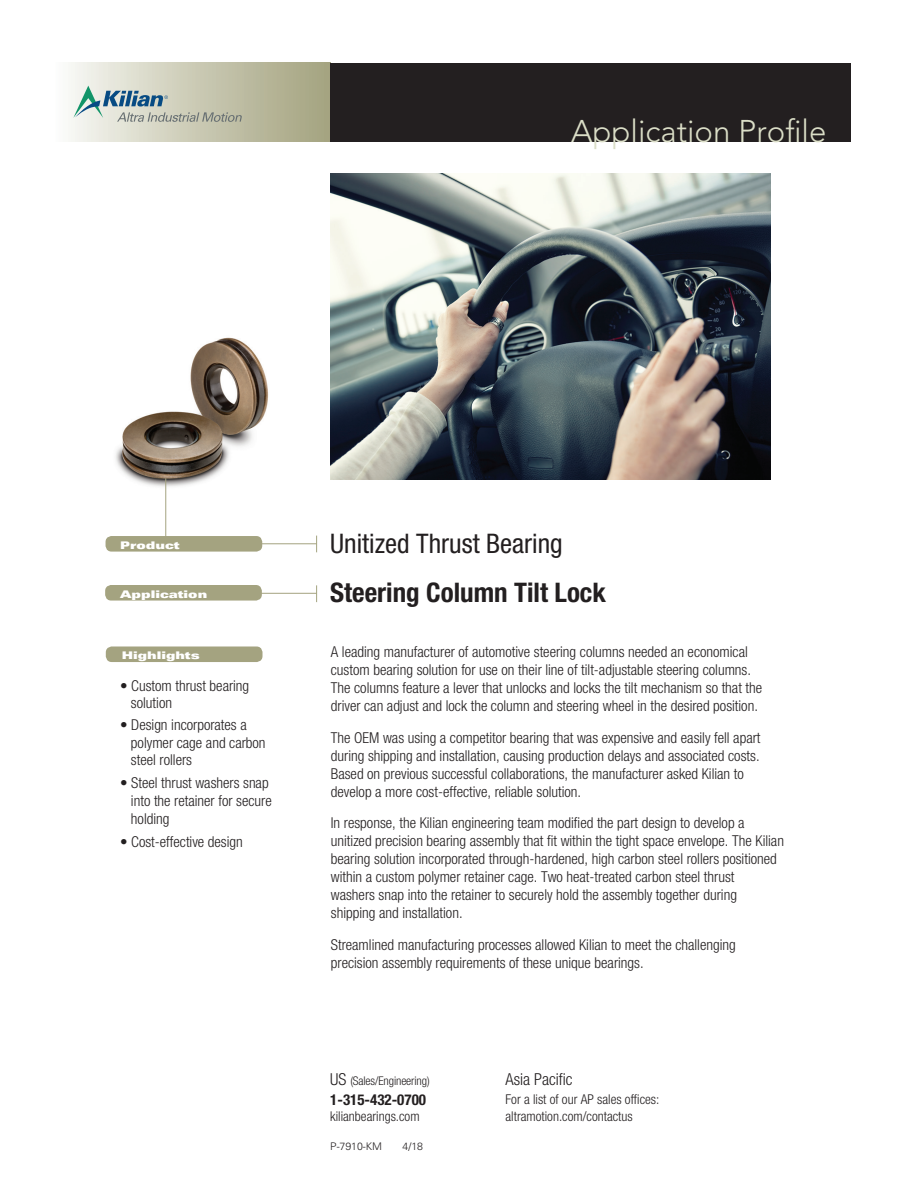
<style>
.page{position:relative;width:918px;height:1188px;background:#fff}
.page>*{position:absolute;margin:0;border:0;box-sizing:border-box;transform-origin:0 0}
.t1{font:300 31.2px "Avenir LT Std";color:#dbdec7}
.t2{font:700 condensed 27px "Helvetica Neue LT Std";color:#231f20}
.t3{font:condensed 27px "Helvetica Neue LT Std";color:#231f20}
.t4{font:300 condensed 16.5px "Helvetica Neue LT Std";color:#231f20}
.t5{font:300 condensed 15px/18px "Helvetica Neue LT Std";color:#231f20}
.t6{font:700 condensed 15px "Helvetica Neue LT Std";color:#231f20}
.t7{font:300 condensed 13.5px/16.5px "Helvetica Neue LT Std";color:#231f20}
.t8{font:300 condensed 12px "Helvetica Neue LT Std";letter-spacing:-.01em;color:#231f20}
.t9{font:10.5px "Univers LT Std X Black Ex";color:#fff}
.t10{font:300 10.5px "Univers LT Std";color:#231f20}
.s1{font-size:16.5px}
</style>
<div class="page">
<img style="left:115px;top:337px;width:154px;height:163px">
<div style="left:105px;top:585px;width:157px;height:16px;background:#a4a380;border-radius:6px"></div>
<div style="left:106px;top:536px;width:156px;height:16px;background:#a4a380;border-radius:6px"></div>
<hr style="left:165px;top:478px;width:1px;height:62px;background:#a4a380">
<hr style="left:239px;top:543px;width:78px;height:1px;background:#a4a380">
<svg style="left:316px;top:536px;width:1px;height:16px"></svg>
<svg style="left:316px;top:585px;width:1px;height:17px"></svg>
<hr style="left:239px;top:593px;width:78px;height:1px;background:#a4a380">
<img style="left:331px;top:174px;width:440px;height:306px">
<div style="left:106px;top:646px;width:157px;height:16px;background:#a4a380;border-radius:6px"></div>
<div style="left:54px;top:63px;width:276px;height:79px;background:linear-gradient(to right,#fafaf7,#a2a17c)"></div>
<div style="left:330px;top:63px;width:520px;height:79px;background:#231f20"></div>
<svg style="left:73px;top:86px;width:169px;height:36px;background:#b6c0b7"></svg>
<h1 class="t1" style="left:571px;top:113px;width:257px">Application Profile</h1>
<p class="t9" style="left:120px;top:539px;width:61px">Product</p>
<p class="t9" style="left:120px;top:588px;width:89px">Application</p>
<p class="t9" style="left:122px;top:649px;width:80px">Highlights</p>
<p class="t5" style="left:131px;top:677px;width:120px;line-height:17.2px;text-indent:-11px">• Custom thrust bearing solution</p>
<p class="t5" style="left:131px;top:716px;width:136px;line-height:17.2px;text-indent:-11px">• Design incorporates a polymer cage and carbon steel rollers</p>
<p class="t5" style="left:131px;top:774px;width:142px;text-indent:-11px">• Steel thrust washers snap into the retainer for secure holding</p>
<p class="t5" style="left:120px;top:833px;width:124px">• Cost-effective design</p>
<h2 class="t3" style="left:330px;top:528px;width:234px">Unitized Thrust Bearing</h2>
<h2 class="t2" style="left:330px;top:576px;width:277px">Steering Column Tilt Lock</h2>
<p class="t5" style="left:331px;top:643px;width:433px">A leading manufacturer of automotive steering columns needed an economical custom bearing solution for use on their line of tilt-adjustable steering columns.<br>The columns feature a lever that unlocks and locks the tilt mechanism so that the driver can adjust and lock the column and steering wheel in the desired position.</p>
<p class="t5" style="left:331px;top:728px;width:431px">The OEM was using a competitor bearing that was expensive and easily fell apart during shipping and installation, causing production delays and associated costs.<br>Based on previous successful collaborations, the manufacturer asked Kilian to develop a more cost-effective, reliable solution.</p>
<p class="t5" style="left:331px;top:814px;width:455px">In response, the Kilian engineering team modified the part design to develop a unitized precision bearing assembly that fit within the tight space envelope. The Kilian bearing solution incorporated through-hardened, high carbon steel rollers positioned within a custom polymer retainer cage. Two heat-treated carbon steel thrust<br>washers snap into the retainer to securely hold the assembly together during shipping and installation.</p>
<p class="t5" style="left:331px;top:935px;width:406px">Streamlined manufacturing processes allowed Kilian to meet the challenging precision assembly requirements of these unique bearings.</p>
<p class="t8" style="left:330px;top:1074px;width:101px"><span class="s1">US</span> (Sales/Engineering)</p>
<p class="t6" style="left:330px;top:1090px;width:97px">1-315-432-0700</p>
<p class="t7" style="left:330px;top:1108px;width:91px">kilianbearings.com</p>
<p class="t10" style="left:330px;top:1140px;width:53px">P-7910-KM</p>
<p class="t10" style="left:403px;top:1140px;width:22px">4/18</p>
<p class="t4" style="left:506px;top:1069px;width:69px">Asia Pacific</p>
<p class="t7" style="left:506px;top:1091px;width:155px">For a list of our AP sales offices: altramotion.com/contactus</p>
</div>
